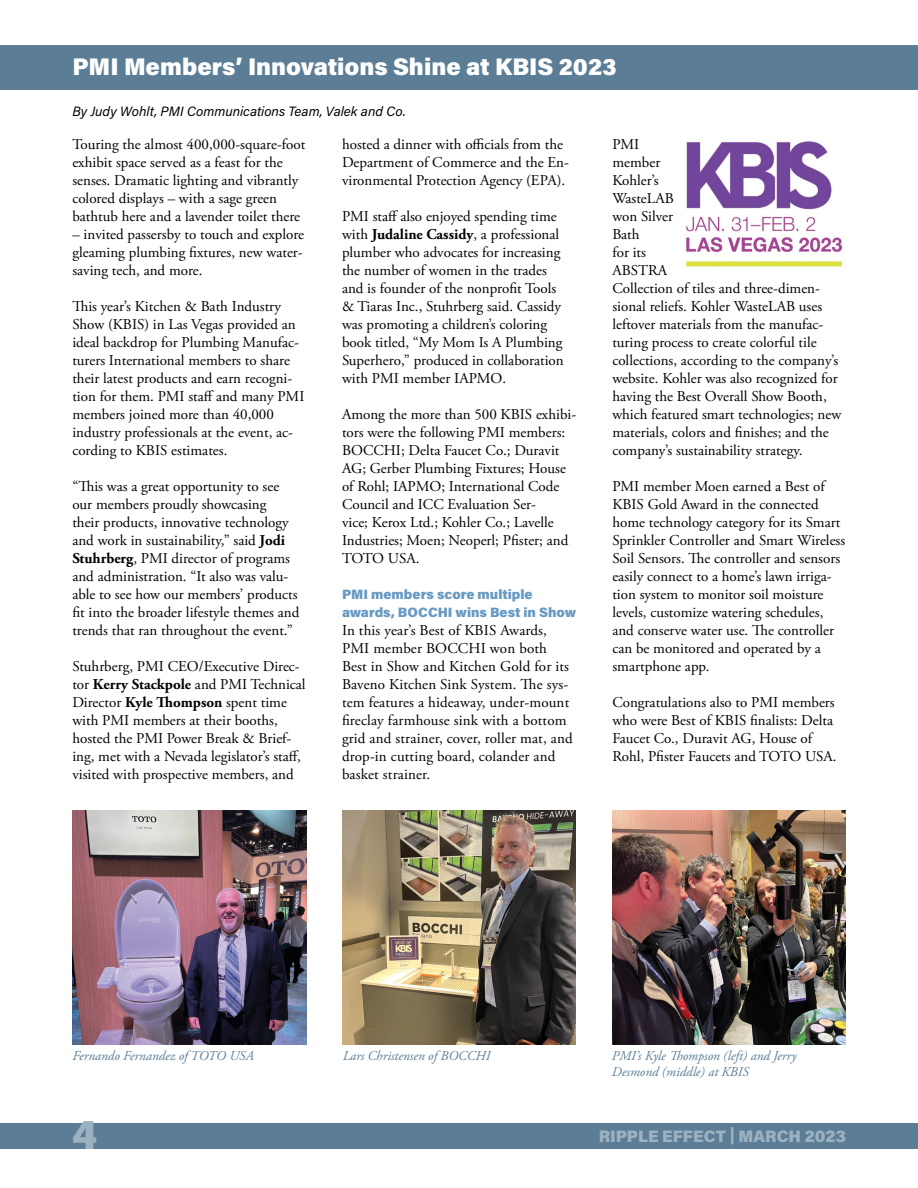
<style>
.page{position:relative;width:918px;height:1188px;background:#fff}
.page>*{position:absolute;margin:0;border:0;box-sizing:border-box;transform-origin:0 0}
.t1{font:900 40.5px "Acumin Pro";color:#9db2c0}
.inside_headline{font:900 24px "Acumin Pro";color:#fff}
.t2{font:900 16.5px "Acumin Pro";color:#9db2c0}
.body{font:15px/18px "Adobe Garamond Pro";color:#000}
.t3{font:italic 13.5px/16.5px "Adobe Garamond Pro";color:#5b7e96}
.firstlinebold{font:900 13.5px/18px "Acumin Pro";color:#679ac3}
.byline{font:italic 13.5px "Acumin Pro";color:#000}
.s1{font-weight:700}
</style>
<div class="page">
<div style="left:0;top:45px;width:918px;height:45px;background:#5b7e96"></div>
<div style="left:0;top:1123px;width:918px;height:25px;background:#5b7e96"></div>
<img style="left:612px;top:811px;width:234px;height:233px">
<img style="left:72px;top:811px;width:234px;height:233px">
<img style="left:342px;top:811px;width:234px;height:233px">
<img style="left:686px;top:141px;width:157px;height:126px">
<p class="inside_headline" style="left:72px;top:49px;width:546px">PMI Members’ Innovations Shine at KBIS 2023</p>
<p class="byline" style="left:72px;top:102px;width:335px">By Judy Wohlt, PMI Communications Team, Valek and Co.</p>
<p class="body" style="left:72px;top:136px;width:234px">Touring the almost 400,000-square-foot exhibit space served as a feast for the senses. Dramatic lighting and vibrantly colored displays – with a sage green bathtub here and a lavender toilet there</p>
<p class="body" style="left:72px;top:226px;width:233px;text-align:justify">– invited passersby to touch and explore gleaming plumbing fixtures, new water&shy;saving tech, and more.</p>
<p class="body" style="left:72px;top:298px;width:234px">This year’s Kitchen &amp; Bath Industry Show (KBIS) in Las Vegas provided an ideal backdrop for Plumbing Manufac&shy;turers International members to share their latest products and earn recogni&shy;tion for them. PMI staff and many PMI members joined more than 40,000 industry professionals at the event, ac&shy;cording to KBIS estimates.</p>
<p class="body" style="left:72px;top:478px;width:229px">“This was a great opportunity to see our members proudly showcasing<br>their products, innovative technology and work in sustainability,” said <span class="s1">Jodi Stuhrberg</span>, PMI director of programs and administration. “It also was valu&shy;able to see how our members’ products fit into the broader lifestyle themes and trends that ran throughout the event.”</p>
<p class="body" style="left:72px;top:658px;width:235px">Stuhrberg, PMI CEO/Executive Direc&shy;tor <span class="s1">Kerry Stackpole</span> and PMI Technical Director <span class="s1">Kyle Thompson</span> spent time with PMI members at their booths, hosted the PMI Power Break &amp; Brief&shy;ing, met with a Nevada legislator’s staff, visited with prospective members, and</p>
<p class="body" style="left:342px;top:136px;width:228px">hosted a dinner with officials from the<br>Department of Commerce and the En&shy;vironmental Protection Agency (EPA).</p>
<p class="body" style="left:342px;top:208px;width:223px">PMI staff also enjoyed spending time with <span class="s1">Judaline Cassidy</span>, a professional plumber who advocates for increasing the number of women in the trades and is founder of the nonprofit Tools &amp; Tiaras Inc., Stuhrberg said. Cassidy was promoting a children’s coloring book titled, “My Mom Is A Plumbing Superhero,” produced in collaboration with PMI member IAPMO.</p>
<p class="body" style="left:342px;top:406px;width:236px">Among the more than 500 KBIS exhibi&shy;tors were the following PMI members:<br>BOCCHI; Delta Faucet Co.; Duravit AG; Gerber Plumbing Fixtures; House of Rohl; IAPMO; International Code Council and ICC Evaluation Ser-<br>vice; Kerox Ltd.; Kohler Co.; Lavelle Industries; Moen; Neoperl; Pfister; and TOTO USA.</p>
<p class="firstlinebold" style="left:342px;top:584px;width:236px">PMI members score multiple awards, BOCCHI wins Best in Show</p>
<p class="body" style="left:342px;top:622px;width:232px">In this year’s Best of KBIS Awards, PMI member BOCCHI won both Best in Show and Kitchen Gold for its Baveno Kitchen Sink System. The sys&shy;tem features a hideaway, under-mount fireclay farmhouse sink with a bottom grid and strainer, cover, roller mat, and drop-in cutting board, colander and basket strainer.</p>
<p class="body" style="left:612px;top:136px;width:230px">PMI<br>member<br>Kohler’s<br>WasteLAB<br>won Silver<br>Bath<br>for its<br>ABSTRA<br>Collection of tiles and three-dimen&shy;sional reliefs. Kohler WasteLAB uses leftover materials from the manufac&shy;turing process to create colorful tile collections, according to the company’s website. Kohler was also recognized for having the Best Overall Show Booth, which featured smart technologies; new materials, colors and finishes; and the company’s sustainability strategy.</p>
<p class="body" style="left:612px;top:478px;width:234px">PMI member Moen earned a Best of KBIS Gold Award in the connected home technology category for its Smart Sprinkler Controller and Smart Wireless Soil Sensors. The controller and sensors easily connect to a home’s lawn irriga&shy;tion system to monitor soil moisture levels, customize watering schedules, and conserve water use. The controller can be monitored and operated by a smartphone app.</p>
<p class="body" style="left:612px;top:694px;width:226px">Congratulations also to PMI members who were Best of KBIS finalists: Delta Faucet Co., Duravit AG, House of Rohl, Pfister Faucets and TOTO USA.</p>
<p class="t3" style="left:72px;top:1048px;width:183px">Fernando Fernandez of TOTO USA</p>
<p class="t3" style="left:343px;top:1048px;width:149px">Lars Christensen of BOCCHI</p>
<p class="t3" style="left:612px;top:1048px;width:186px">PMI’s Kyle Thompson (left) and Jerry<br>Desmond (middle) at KBIS</p>
<h1 class="t1" style="left:72px;top:1106px;width:27px">4</h1>
<p class="t2" style="left:599px;top:1124px;width:249px">RIPPLE EFFECT | MARCH 2023</p>
</div>
